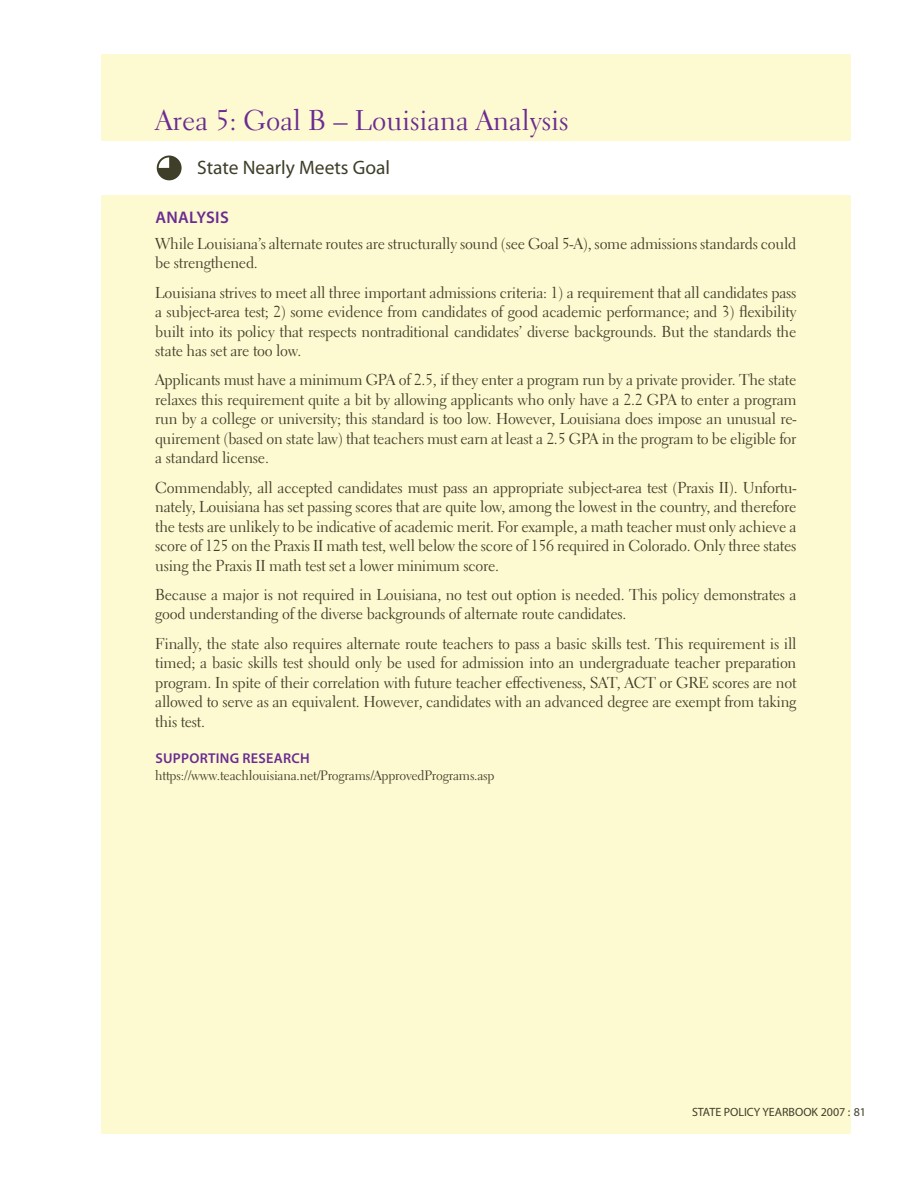
<style>
.page{position:relative;width:918px;height:1188px;background:#fff}
.page>*{position:absolute;margin:0;border:0;box-sizing:border-box;transform-origin:0 0}
.t1{font:28.5px "Electra LH";color:#6a2c91}
.t2{font:19.5px "Myriad Pro";color:#3f3e29}
.t3{font:600 16.8px "Myriad Pro";letter-spacing:.02em;color:#6a2c91}
.t4{font:15.75px/19.5px "Electra LH";letter-spacing:-.015em;color:#3f3e29;text-align:justify}
.t5{font:600 14.25px "Myriad Pro";letter-spacing:.02em;color:#6a2c91}
.t6{font:13.5px "Electra LH";letter-spacing:-.015em;color:#3f3e29}
.t7{font:12px "Myriad";color:#3f3e29}
</style>
<div class="page">
<div style="left:101px;top:54px;width:749px;height:1080px;background:#fdf9d1"></div>
<div style="left:6px;top:141px;width:904px;height:53px;background:#fff"></div>
<div style="left:158px;top:157px;width:22px;height:22px;background:#3f3e29;border-radius:50%"></div>
<div style="left:157px;top:156px;width:25px;height:24px;border:3px solid #3f3e29;border-radius:50%"></div>
<svg style="left:159px;top:157px;width:10px;height:11px"></svg>
<h1 class="t1" style="left:155px;top:103px;width:415px">Area 5: Goal B – Louisiana Analysis</h1>
<p class="t2" style="left:197px;top:156px;width:194px">State Nearly Meets Goal</p>
<p class="t3" style="left:155px;top:206px;width:73px">ANALYSIS</p>
<p class="t4" style="left:155px;top:234px;width:643px">While Louisiana’s alternate routes are structurally sound (see Goal 5-A), some admissions standards could be strengthened.</p>
<p class="t4" style="left:155px;top:283px;width:643px">Louisiana strives to meet all three important admissions criteria: 1) a requirement that all candidates pass a subject-area test; 2) some evidence from candidates of good academic performance; and 3) flexibility built into its policy that respects nontraditional candidates’ diverse backgrounds. But the standards the state has set are too low.</p>
<p class="t4" style="left:155px;top:370px;width:643px">Applicants must have a minimum GPA of 2.5, if they enter a program run by a private provider. The state relaxes this requirement quite a bit by allowing applicants who only have a 2.2 GPA to enter a program run by a college or university; this standard is too low. However, Louisiana does impose an unusual re&shy;quirement (based on state law) that teachers must earn at least a 2.5 GPA in the program to be eligible for a standard license.</p>
<p class="t4" style="left:155px;top:477px;width:643px">Commendably, all accepted candidates must pass an appropriate subject-area test (Praxis II). Unfortu&shy;nately, Louisiana has set passing scores that are quite low, among the lowest in the country, and therefore the tests are unlikely to be indicative of academic merit. For example, a math teacher must only achieve a score of 125 on the Praxis II math test, well below the score of 156 required in Colorado. Only three states using the Praxis II math test set a lower minimum score.</p>
<p class="t4" style="left:155px;top:585px;width:643px">Because a major is not required in Louisiana, no test out option is needed. This policy demonstrates a good understanding of the diverse backgrounds of alternate route candidates.</p>
<p class="t4" style="left:155px;top:633px;width:643px">Finally, the state also requires alternate route teachers to pass a basic skills test. This requirement is ill timed; a basic skills test should only be used for admission into an undergraduate teacher preparation program. In spite of their correlation with future teacher effectiveness, SAT, ACT or GRE scores are not allowed to serve as an equivalent. However, candidates with an advanced degree are exempt from taking this test.</p>
<p class="t5" style="left:155px;top:749px;width:156px">SUPPORTING RESEARCH</p>
<p class="t6" style="left:155px;top:767px;width:341px">https://www.teachlouisiana.net/Programs/ApprovedPrograms.asp</p>
<p class="t7" style="left:692px;top:1106px;width:168px">STATE POLICY YEARBOOK 2007 : 81</p>
</div>
